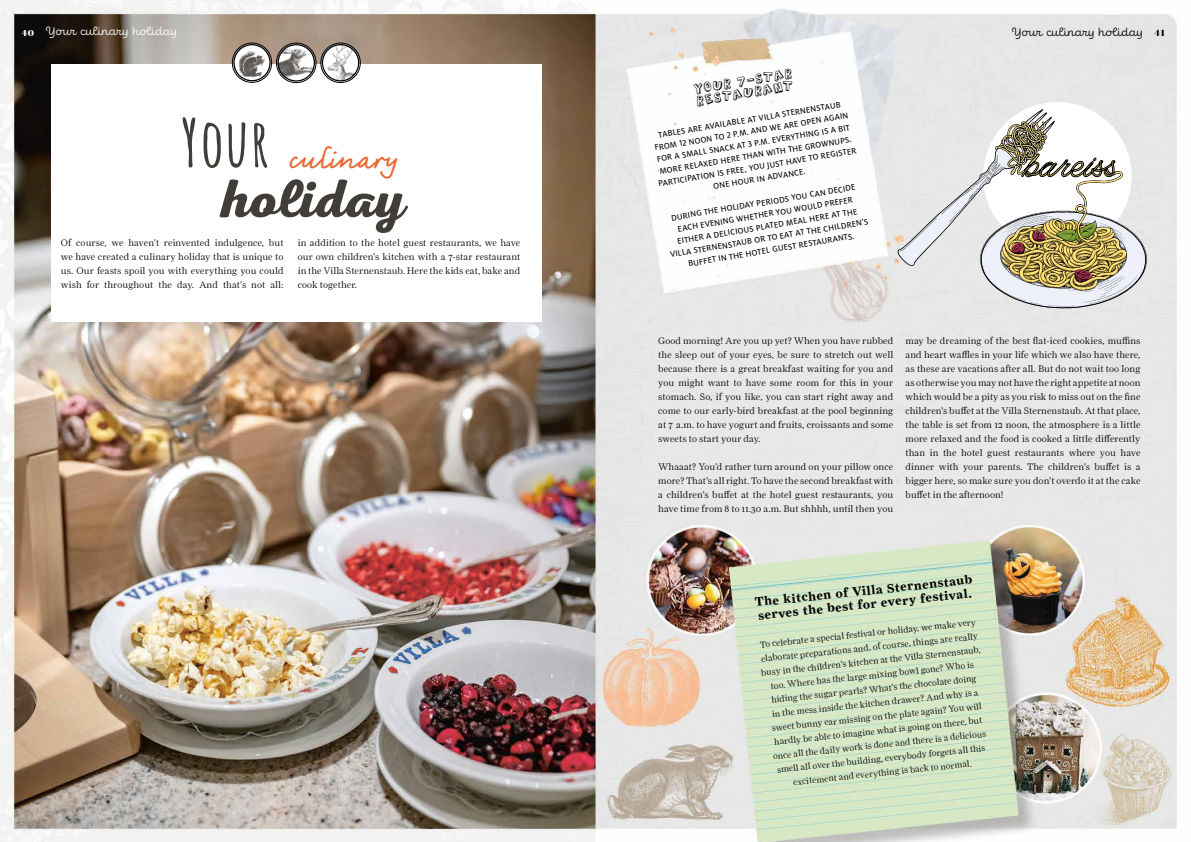
<style>
.page{position:relative;width:1191px;height:842px;background:#fff}
.page>*{position:absolute;margin:0;border:0;box-sizing:border-box;transform-origin:0 0}
.t1{font:700 54.3px "Nexa Script";color:#413e3a}
.t2{font:700 38px "Amadeo Std";letter-spacing:.02em;color:#e96933}
.t3{font:14px/11.9px "Action Jackson";color:#000}
.t4{font:12.5px/13.6px "Farnham Display Bold OSF";color:#000}
.t5{font:300 12.2px "Eldwin Script";color:#000}
.t6{font:300 12.2px "Eldwin Script";color:#fff}
.t7{font:9.6px/14px "Farnham Display Light OSF";letter-spacing:.01em;color:#000;text-align:justify}
.t8{font:9px/14px "Farnham Display Light OSF";color:#000;text-align:center}
.t9{font:9px/12px "Milo Pro Text";color:#000;text-align:center}
.t10{font:700 8.5px "Walbaum 18 pt";color:#fff}
.s1{font-family:"Amatic SC";font-size:65.5px;color:#413e3a}
</style>
<div class="page">
<img style="left:0;top:0;width:1177px;height:842px">
<div style="left:51px;top:64px;width:490px;height:258px;background:#fff"></div>
<img style="left:322px;top:44px;width:37px;height:37px">
<div style="left:321px;top:43px;width:39px;height:40px;border:1px solid #000;border-radius:50%"></div>
<div style="left:322px;top:44px;width:37px;height:37px;border:1px solid #000;border-radius:50%"></div>
<img style="left:277px;top:44px;width:38px;height:38px;border-radius:19px">
<div style="left:276px;top:43px;width:40px;height:40px;border:1px solid #000;border-radius:50%"></div>
<div style="left:277px;top:44px;width:38px;height:38px;border:1px solid #000;border-radius:50%"></div>
<img style="left:233px;top:44px;width:36px;height:37px">
<div style="left:232px;top:43px;width:40px;height:40px;border:1px solid #000;border-radius:50%"></div>
<div style="left:233px;top:44px;width:38px;height:37px;border:1px solid #000;border-radius:50%"></div>
<div style="left:979px;top:208px;width:168px;height:118px;background:#e8e8e8"></div>
<svg style="left:897px;top:109px;width:249px;height:200px"></svg>
<p class="t10" style="left:22px;top:26px;width:14px">40</p>
<p class="t6" style="left:46px;top:24px;width:132px">Your culinary holiday</p>
<h2 class="t2" style="left:182px;top:140px;width:222px"><span class="s1">Your</span> culinary</h2>
<h1 class="t1" style="left:222px;top:166px;width:185px">holiday</h1>
<p class="t7" style="left:61px;top:236px;width:224px">Of course, we haven’t reinvented indulgence, but we have created a culinary holiday that is unique to us. Our feasts spoil you with everything you could wish for throughout the day. And that’s not all:</p>
<p class="t7" style="left:298px;top:236px;width:224px">in addition to the hotel guest restaurants, we have our own children’s kitchen with a 7-star restaurant in the Villa Sternenstaub. Here the kids eat, bake and cook together.</p>
<h3 class="t3" style="left:693px;top:85px;width:101px;rotate:-10deg">YOUR 7-STAR<br>RESTAURANT</h3>
<p class="t9" style="left:650px;top:129px;width:202px;rotate:-9deg">TABLES ARE AVAILABLE AT VILLA STERNENSTAUB FROM 12 NOON TO 2 P.M. AND WE ARE OPEN AGAIN FOR A SMALL SNACK AT 3 P.M. EVERYTHING IS A BIT MORE RELAXED HERE THAN WITH THE GROWNUPS.<br>PARTICIPATION IS FREE, YOU JUST HAVE TO REGISTER ONE HOUR IN ADVANCE.</p>
<p class="t9" style="left:663px;top:212px;width:202px;rotate:-9deg">DURING THE HOLIDAY PERIODS YOU CAN DECIDE EACH EVENING WHETHER YOU WOULD PREFER EITHER A DELICIOUS PLATED MEAL HERE AT THE VILLA STERNENSTAUB OR TO EAT AT THE CHILDREN’S BUFFET IN THE HOTEL GUEST RESTAURANTS.</p>
<p class="t5" style="left:1012px;top:26px;width:132px">Your culinary holiday</p>
<p class="t7" style="left:658px;top:334px;width:236px">Good morning! Are you up yet? When you have rubbed the sleep out of your eyes, be sure to stretch out well because there is a great breakfast waiting for you and you might want to have some room for this in your stomach. So, if you like, you can start right away and come to our early-bird breakfast at the pool beginning at 7 a.m. to have yogurt and fruits, croissants and some sweets to start your day.</p>
<p class="t7" style="left:658px;top:460px;width:236px">Whaaat? You’d rather turn around on your pillow once more? That’s all right. To have the second breakfast with a children’s buffet at the hotel guest restaurants, you have time from 8 to 11.30 a.m. But shhhh, until then you</p>
<p class="t7" style="left:905px;top:334px;width:236px">may be dreaming of the best flat-iced cookies, muffins and heart waffles in your life which we also have there, as these are vacations after all. But do not wait too long as otherwise you may not have the right appetite at noon which would be a pity as you risk to miss out on the fine children’s buffet at the Villa Sternenstaub. At that place, the table is set from 12 noon, the atmosphere is a little more relaxed and the food is cooked a little differently than in the hotel guest restaurants where you have dinner with your parents. The children’s buffet is a bigger here, so make sure you don’t overdo it at the cake buffet in the afternoon!</p>
<h3 class="t4" style="left:754px;top:595px;width:220px;rotate:-6deg">The kitchen of Villa Sternenstaub serves the best for every festival.</h3>
<p class="t8" style="left:757px;top:638px;width:222px;rotate:-6deg">To celebrate a special festival or holiday, we make very elaborate preparations and, of course, things are really busy in the children’s kitchen at the Villa Sternenstaub, too. Where has the large mixing bowl gone? Who is hiding the sugar pearls? What’s the chocolate doing<br>in the mess inside the kitchen drawer? And why is a sweet bunny ear missing on the plate again? You will hardly be able to imagine what is going on there, but once all the daily work is done and there is a delicious smell all over the building, everybody forgets all this excitement and everything is back to normal.</p>
</div>
